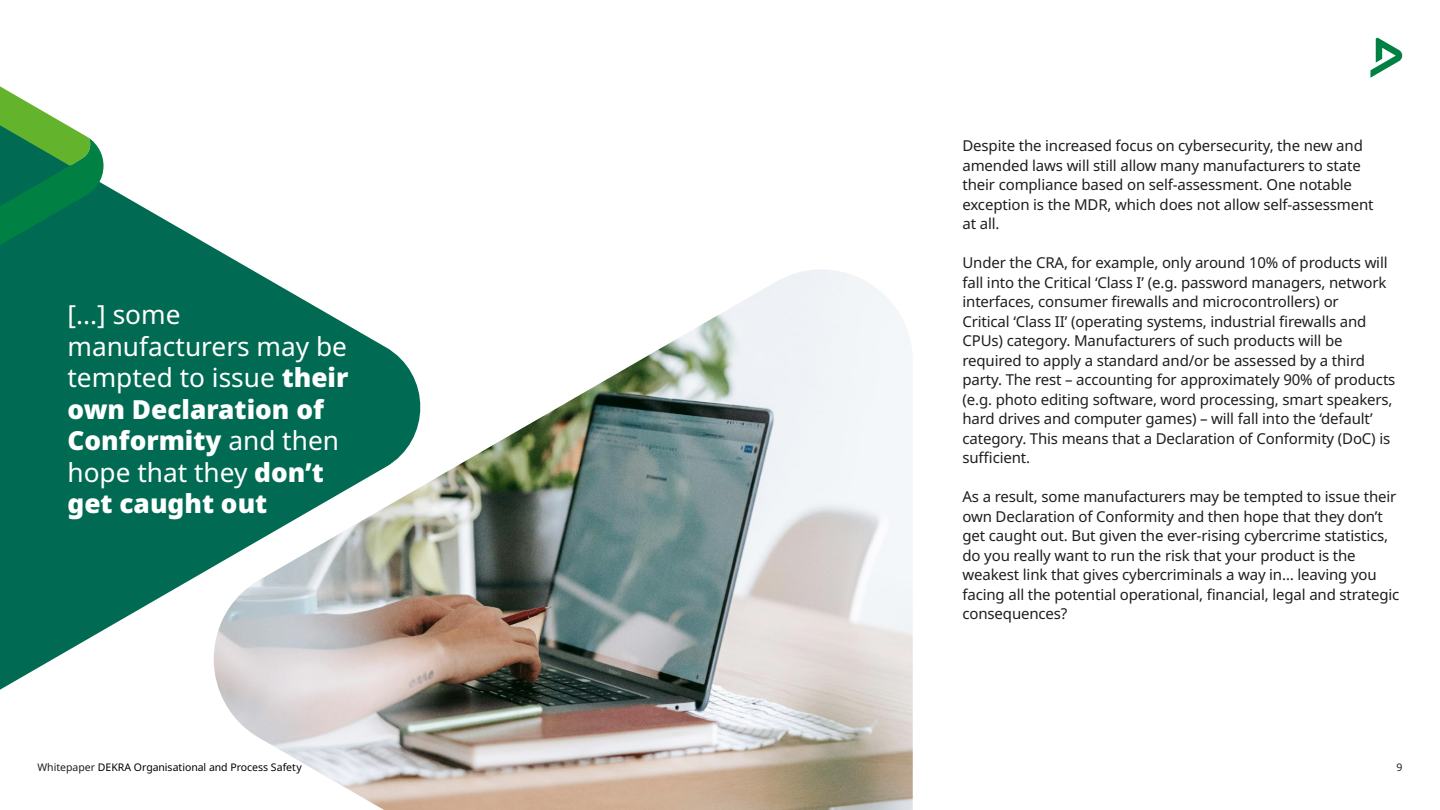
<style>
.page{position:relative;width:1440px;height:810px;background:#fff}
.page>*{position:absolute;margin:0;border:0;box-sizing:border-box;transform-origin:0 0}
.Copy{font:26.25px/31.5px "Noto Sans";color:#fff}
.Copy-2{font:15px/19.5px "Noto Sans";letter-spacing:-.01em;color:#1e1e1e}
.t1{font:10.5px "Noto Sans";color:#000}
.t2{font:10.5px "Noto Sans";color:#1e1e1e}
.s1{font-weight:900}
.s2{color:#1e1e1e}
</style>
<div class="page">
<svg style="left:1370px;top:38px;width:32px;height:40px"></svg>
<svg style="left:0;top:184px;width:212px;height:506px;fill:#006b52"></svg>
<svg style="left:0;top:86px;width:104px;height:196px"></svg>
<svg style="left:199px;top:247px;width:51px;height:443px;fill:#006b52"></svg>
<img style="left:214px;top:269px;width:699px;height:541px">
<p class="Copy" style="left:68px;top:300px;width:282px">[...] some manufacturers may be tempted to issue <span class="s1">their own Declaration of<br>Conformity</span> and then hope that they <span class="s1">don’t get caught out</span></p>
<p class="Copy-2" style="left:962px;top:136px;width:413px">Despite the increased focus on cybersecurity, the new and amended laws will still allow many manufacturers to state their compliance based on self-assessment. One notable exception is the MDR, which does not allow self-assessment at all.</p>
<p class="Copy-2" style="left:962px;top:253px;width:434px">Under the CRA, for example, only around 10% of products will fall into the Critical ‘Class I’ (e.g. password managers, network interfaces, consumer firewalls and microcontrollers) or<br>Critical ‘Class II’ (operating systems, industrial firewalls and CPUs) category. Manufacturers of such products will be required to apply a standard and/or be assessed by a third party. The rest – accounting for approximately 90% of products (e.g. photo editing software, word processing, smart speakers, hard drives and computer games) – will fall into the ‘default’ category. This means that a Declaration of Conformity (DoC) is sufficient.</p>
<p class="Copy-2" style="left:962px;top:487px;width:438px">As a result, some manufacturers may be tempted to issue their own Declaration of Conformity and then hope that they don’t get caught out. But given the ever-rising cybercrime statistics, do you really want to run the risk that your product is the weakest link that gives cybercriminals a way in… leaving you facing all the potential operational, financial, legal and strategic consequences?</p>
<p class="t1" style="left:38px;top:760px;width:266px"><span class="s2">Whitepaper</span> DEKRA Organisational and Process Safety</p>
<p class="t2" style="left:1396px;top:760px;width:8px">9</p>
</div>
